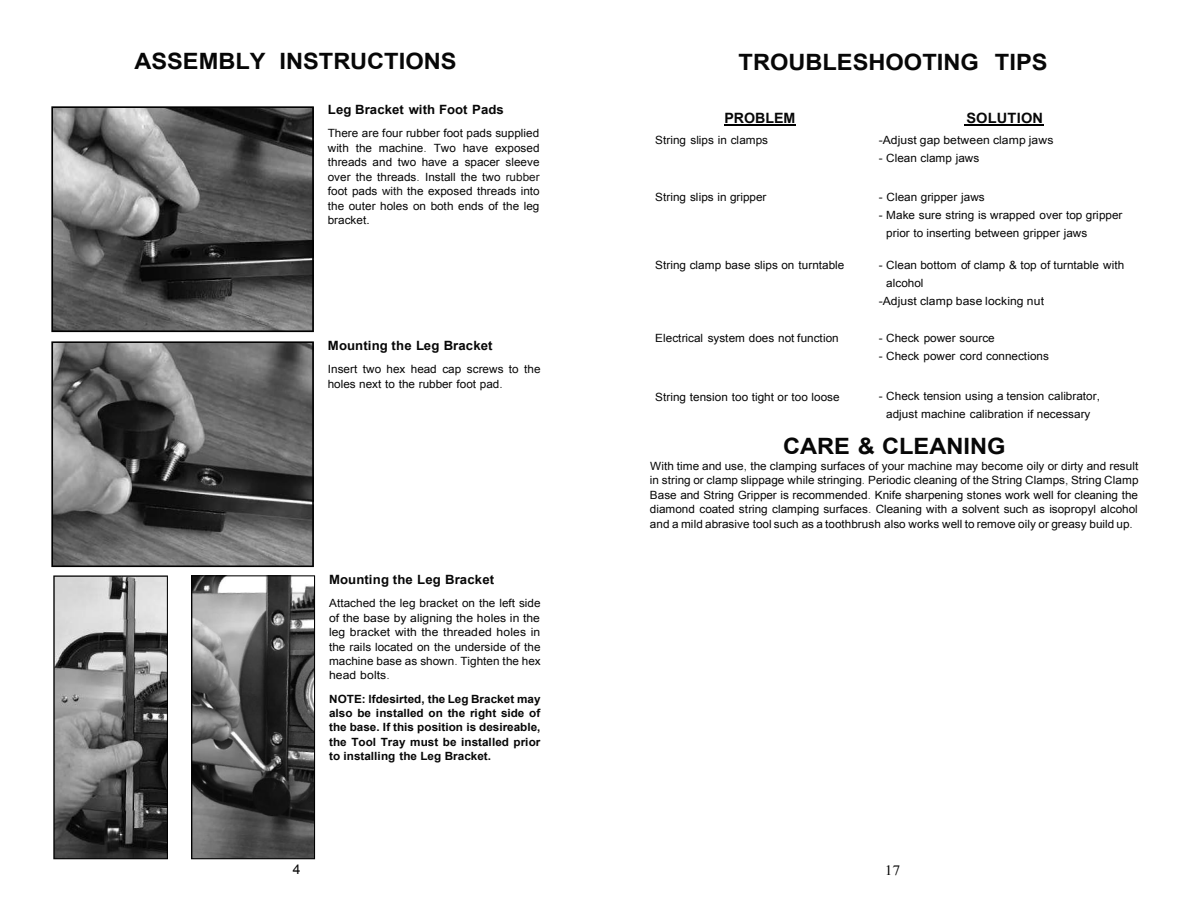
<style>
.page{position:relative;width:1188px;height:918px;background:#fff}
.page>*{position:absolute;margin:0;border:0;box-sizing:border-box;transform-origin:0 0}
.t1{font:700 22.5px "Arial";color:#070707;scale:1.05 1}
.t2{font:700 14.25px "Arial";letter-spacing:.005em;color:#070707}
.t3{font:14.25px "Times New Roman";color:#070707;scale:1.09 1}
.t4{font:13.5px "Arial";color:#070707}
.t5{font:700 12.75px "Arial";letter-spacing:.005em;color:#070707}
.t6{font:11.4px/14.4px "Arial";letter-spacing:.005em;color:#070707;text-align:justify;scale:1.04 1}
.t7{font:700 11.4px/14.4px "Arial";color:#070707;text-align:justify}
.t8{font:11.4px "Arial";letter-spacing:.005em;color:#070707;scale:1.07 1}
.s1{color:#565656}
.s2{color:#161616}
.s3{color:#3d3d3d}
</style>
<div class="page">
<hr style="left:724px;top:125px;width:72px;height:1px;background:#000">
<hr style="left:964px;top:125px;width:80px;height:1px;background:#000">
<svg style="left:51px;top:106px;width:263px;height:226px;background:#5b5b5b"></svg>
<svg style="left:51px;top:341px;width:263px;height:226px;background:#5e5e5e"></svg>
<svg style="left:53px;top:575px;width:115px;height:284px;background:#747474"></svg>
<svg style="left:191px;top:575px;width:124px;height:284px;background:#5b5b5b"></svg>
<h1 class="t1" style="left:134px;top:47px;width:308px">ASSEMBLY INSTRUCTIONS</h1>
<h1 class="t1" style="left:739px;top:47px;width:296px">TROUBLESHOOTING TIPS</h1>
<p class="t5" style="left:328px;top:101px;width:177px">Leg Bracket with Foot Pads</p>
<p class="t6" style="left:328px;top:126px;width:205px">There are four rubber foot pads supplied with the machine<span class="s1">.</span> Two have exposed threads and two have a spacer sleeve over the threads<span class="s1">.</span> Install the two <span class="s2">rubber </span>foot pads <span class="s2">with</span> the exposed threads into the outer holes on both ends of the leg bracket.</p>
<p class="t2" style="left:966px;top:109px;width:78px">SOLUTION</p>
<p class="t8" style="left:879px;top:133px;width:165px">-Adjust gap between clamp jaws</p>
<p class="t6" style="left:879px;top:151px;width:98px">- Clean clamp jaws</p>
<p class="t6" style="left:879px;top:190px;width:104px">- Clean gripper jaws</p>
<p class="t6" style="left:886px;top:206px;width:229px;line-height:18px;text-indent:-8px">- Make sure string is wrapped over top gripper prior to inserting between gripper jaws</p>
<p class="t6" style="left:879px;top:258px;width:238px">- Clean bottom of clamp &amp; top of turntable with</p>
<p class="t6" style="left:886px;top:276px;width:37px">alcohol</p>
<p class="t8" style="left:879px;top:293px;width:156px">-Adjust clamp base locking nut</p>
<p class="t6" style="left:879px;top:331px;width:113px">- Check power source</p>
<p class="t6" style="left:879px;top:349px;width:165px">- Check power cord connections</p>
<p class="t6" style="left:879px;top:388px;width:214px;line-height:18px;text-align:center">- Check tension using a tension calibrator, adjust machine calibration if necessary</p>
<h1 class="t1" style="left:783px;top:431px;width:213px">CARE &amp; CLEANING</h1>
<p class="t6" style="left:650px;top:459px;width:471px">With time and use<span class="s3">,</span> the clamping surfaces of your machine may become oily or dirty and result in string or clamp slippage while stringing<span class="s1">.</span> Periodic cleaning of the String Clamps<span class="s3">,</span> String Clamp Base and String Gripper is recommended<span class="s1">.</span> Knife sharpening stones work well for cleaning the diamond coated string clamping surfaces<span class="s1">.</span> Cleaning with a solvent such as isopropyl alcohol and a mild abrasive tool such as a toothbrush also works well to remove oily or greasy build up<span class="s3">.</span></p>
<p class="t2" style="left:724px;top:109px;width:73px">PROBLEM</p>
<p class="t6" style="left:655px;top:133px;width:110px">String slips in clamps</p>
<p class="t6" style="left:655px;top:190px;width:108px">String slips in gripper</p>
<p class="t6" style="left:655px;top:258px;width:183px">String clamp base slips on turntable</p>
<p class="t6" style="left:655px;top:331px;width:178px">Electrical system does not function</p>
<p class="t5" style="left:328px;top:337px;width:166px">Mounting the Leg Bracket</p>
<p class="t6" style="left:328px;top:362px;width:206px">Insert two hex head cap screws to the holes next to the rubber foot pad<span class="s3">.</span></p>
<p class="t6" style="left:655px;top:389px;width:179px">String tension too tight or too loose</p>
<p class="t5" style="left:329px;top:571px;width:167px">Mounting the Leg Bracket</p>
<p class="t6" style="left:329px;top:596px;width:205px">Attached the leg bracket on the left side of the base by aligning the holes in the leg bracket with the threaded holes in the rails located on the underside of the machine base as shown<span class="s1">.</span> Tighten the hex head bolts<span class="s1">.</span></p>
<p class="t7" style="left:329px;top:692px;width:213px">NOTE: lfdesirted, the Leg Bracket may also be installed on the right side of the base. If this position is desireable, the Tool Tray must be installed prior to installing the Leg Bracket.</p>
<p class="t4" style="left:293px;top:861px;width:9px">4</p>
<p class="t3" style="left:885px;top:860px;width:16px">17</p>
</div>
